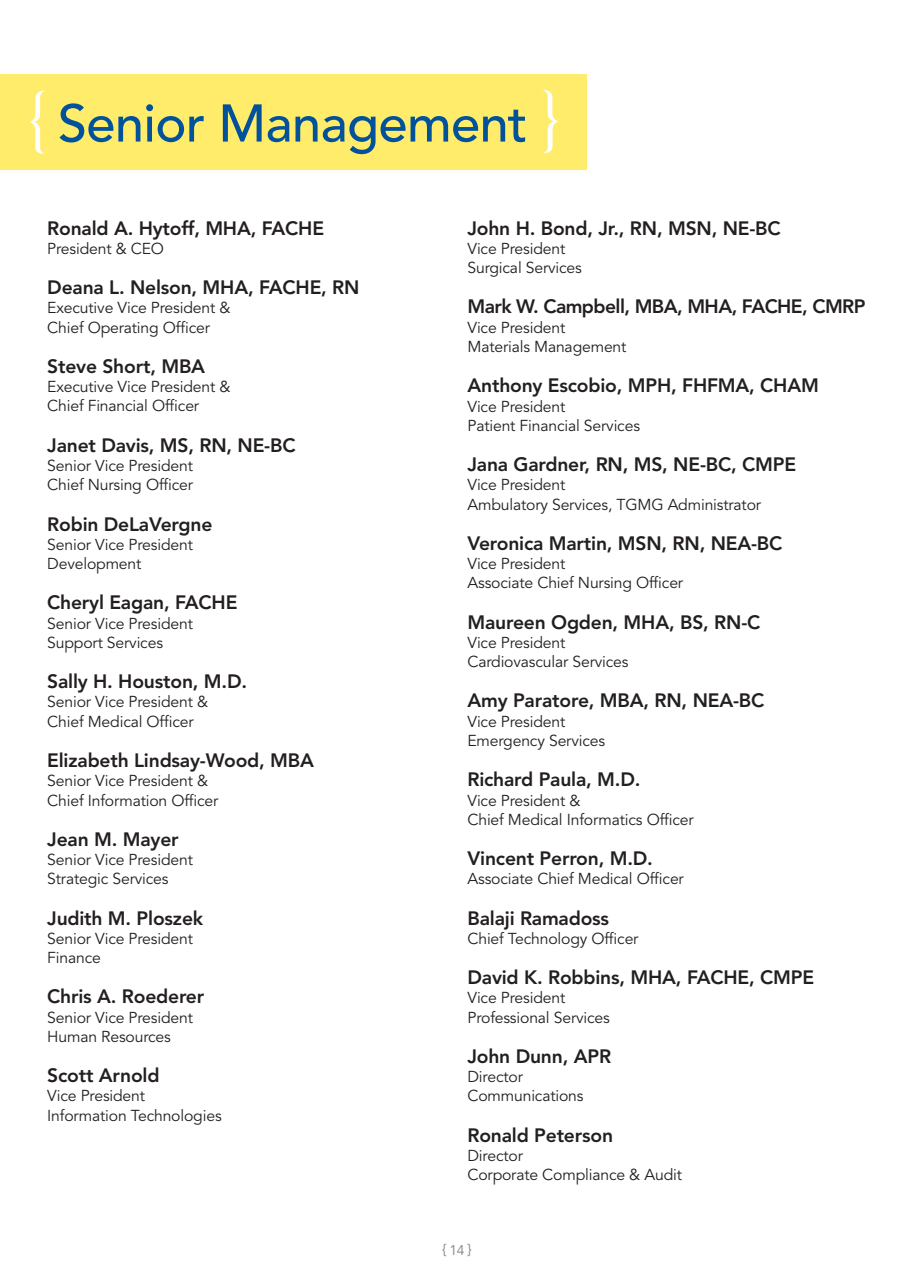
<style>
.page{position:relative;width:912px;height:1275px;background:#fff}
.page>*{position:absolute;margin:0;border:0;box-sizing:border-box;transform-origin:0 0}
.t1{font:500 52.5px "Avenir";letter-spacing:-.015em;color:#01529a}
.t2{font:800 19.25px "Avenir";letter-spacing:-.01em;color:#231f20}
.t3{font:800 19.25px "Avenir";letter-spacing:-.03em;color:#231f20}
.t4{font:15.75px/19.2px "Avenir";letter-spacing:-.01em;color:#231f20}
.t5{font:14px "Avenir";color:#808285}
</style>
<div class="page">
<div style="left:0;top:74px;width:586px;height:96px;background:#ffec6b"></div>
<svg style="left:29px;top:91px;width:15px;height:62px"></svg>
<svg style="left:543px;top:90px;width:15px;height:63px"></svg>
<h1 class="t1" style="left:58px;top:93px;width:471px">Senior Management</h1>
<p class="t2" style="left:47px;top:216px;width:278px">Ronald A. Hytoff, MHA, FACHE</p>
<p class="t4" style="left:47px;top:239px;width:118px">President &amp; CEO</p>
<p class="t2" style="left:47px;top:276px;width:314px">Deana L. Nelson, MHA, FACHE, RN</p>
<p class="t4" style="left:47px;top:299px;width:185px">Executive Vice President &amp;<br>Chief Operating Officer</p>
<p class="t2" style="left:47px;top:355px;width:159px">Steve Short, MBA</p>
<p class="t4" style="left:47px;top:377px;width:185px">Executive Vice President &amp;<br>Chief Financial Officer</p>
<p class="t2" style="left:47px;top:433px;width:250px">Janet Davis, MS, RN, NE-BC</p>
<p class="t4" style="left:47px;top:456px;width:147px">Senior Vice President<br>Chief Nursing Officer</p>
<p class="t2" style="left:47px;top:512px;width:167px">Robin DeLaVergne</p>
<p class="t4" style="left:47px;top:535px;width:147px">Senior Vice President<br>Development</p>
<p class="t2" style="left:47px;top:591px;width:192px">Cheryl Eagan, FACHE</p>
<p class="t4" style="left:47px;top:614px;width:147px">Senior Vice President<br>Support Services</p>
<p class="t2" style="left:47px;top:670px;width:201px">Sally H. Houston, M.D.</p>
<p class="t4" style="left:47px;top:692px;width:162px">Senior Vice President &amp;<br>Chief Medical Officer</p>
<p class="t2" style="left:47px;top:748px;width:268px">Elizabeth Lindsay-Wood, MBA</p>
<p class="t4" style="left:47px;top:771px;width:173px">Senior Vice President &amp;<br>Chief Information Officer</p>
<p class="t2" style="left:47px;top:827px;width:133px">Jean M. Mayer</p>
<p class="t4" style="left:47px;top:850px;width:147px">Senior Vice President<br>Strategic Services</p>
<p class="t2" style="left:47px;top:906px;width:157px">Judith M. Ploszek</p>
<p class="t4" style="left:47px;top:929px;width:147px">Senior Vice President<br>Finance</p>
<p class="t2" style="left:47px;top:985px;width:158px">Chris A. Roederer</p>
<p class="t4" style="left:47px;top:1007px;width:147px">Senior Vice President<br>Human Resources</p>
<p class="t2" style="left:47px;top:1063px;width:114px">Scott Arnold</p>
<p class="t4" style="left:47px;top:1086px;width:176px">Vice President<br>Information Technologies</p>
<p class="t2" style="left:467px;top:216px;width:315px">John H. Bond, Jr., RN, MSN, NE-BC</p>
<p class="t4" style="left:467px;top:239px;width:116px">Vice President<br>Surgical Services</p>
<p class="t3" style="left:467px;top:295px;width:399px">Mark W. Campbell, MBA, MHA, FACHE, CMRP</p>
<p class="t4" style="left:467px;top:318px;width:160px">Vice President<br>Materials Management</p>
<p class="t2" style="left:467px;top:374px;width:353px">Anthony Escobio, MPH, FHFMA, CHAM</p>
<p class="t4" style="left:467px;top:397px;width:174px">Vice President<br>Patient Financial Services</p>
<p class="t2" style="left:467px;top:453px;width:330px">Jana Gardner, RN, MS, NE-BC, CMPE</p>
<p class="t4" style="left:467px;top:475px;width:295px">Vice President<br>Ambulatory Services, TGMG Administrator</p>
<p class="t2" style="left:467px;top:531px;width:316px">Veronica Martin, MSN, RN, NEA-BC</p>
<p class="t4" style="left:467px;top:554px;width:217px">Vice President<br>Associate Chief Nursing Officer</p>
<p class="t2" style="left:467px;top:610px;width:294px">Maureen Ogden, MHA, BS, RN-C</p>
<p class="t4" style="left:467px;top:633px;width:163px">Vice President<br>Cardiovascular Services</p>
<p class="t2" style="left:467px;top:689px;width:298px">Amy Paratore, MBA, RN, NEA-BC</p>
<p class="t4" style="left:467px;top:712px;width:139px">Vice President<br>Emergency Services</p>
<p class="t2" style="left:467px;top:768px;width:175px">Richard Paula, M.D.</p>
<p class="t4" style="left:467px;top:790px;width:228px">Vice President &amp;<br>Chief Medical Informatics Officer</p>
<p class="t2" style="left:467px;top:846px;width:187px">Vincent Perron, M.D.</p>
<p class="t4" style="left:467px;top:869px;width:218px">Associate Chief Medical Officer</p>
<p class="t2" style="left:467px;top:906px;width:143px">Balaji Ramadoss</p>
<p class="t4" style="left:467px;top:929px;width:172px">Chief Technology Officer</p>
<p class="t2" style="left:467px;top:965px;width:348px">David K. Robbins, MHA, FACHE, CMPE</p>
<p class="t4" style="left:467px;top:988px;width:144px">Vice President<br>Professional Services</p>
<p class="t2" style="left:467px;top:1044px;width:145px">John Dunn, APR</p>
<p class="t4" style="left:467px;top:1067px;width:118px">Director<br>Communications</p>
<p class="t2" style="left:467px;top:1123px;width:147px">Ronald Peterson</p>
<p class="t4" style="left:467px;top:1146px;width:216px">Director<br>Corporate Compliance &amp; Audit</p>
<p class="t5" style="left:442px;top:1241px;width:30px">{ 14 }</p>
</div>
